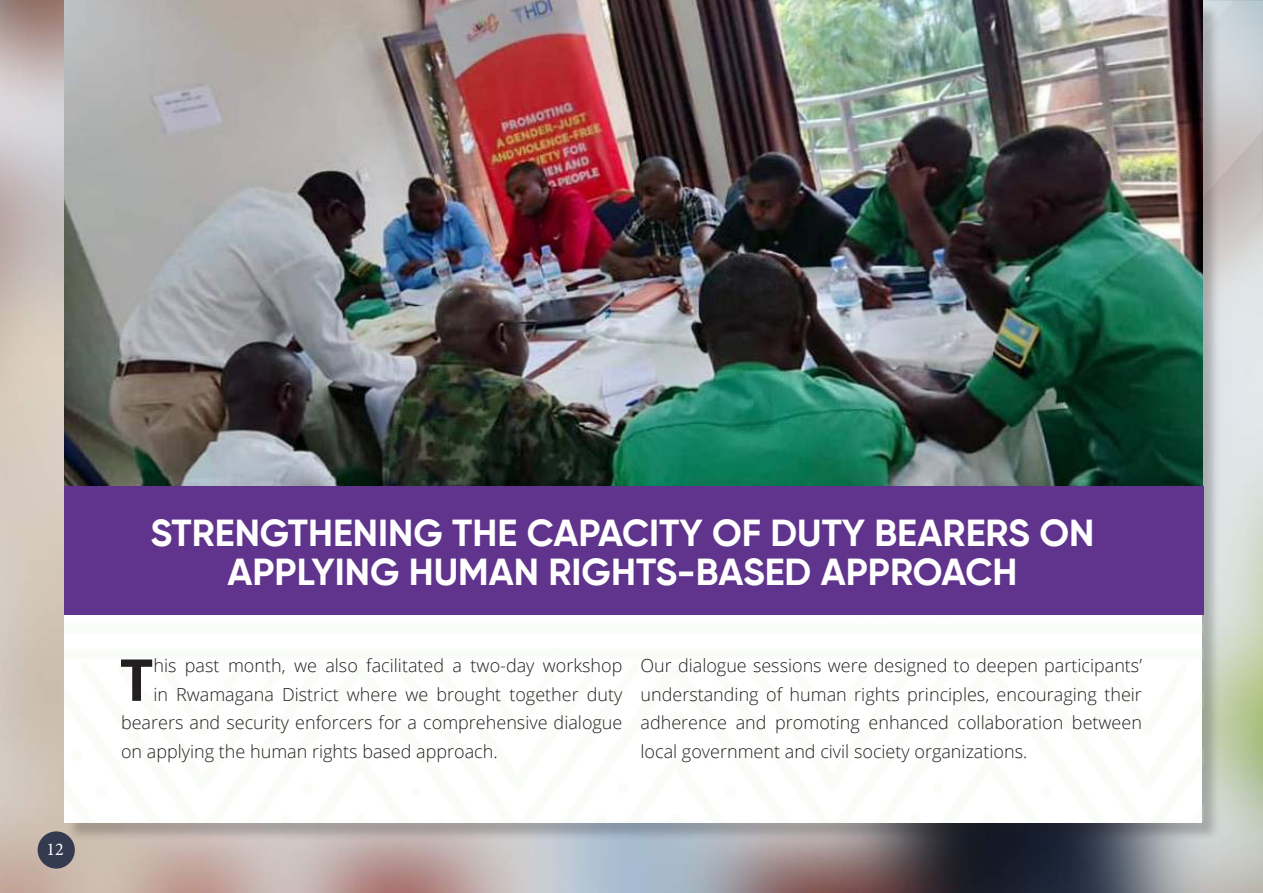
<style>
.page{position:relative;width:1263px;height:893px;background:#fff}
.page>*{position:absolute;margin:0;border:0;box-sizing:border-box;transform-origin:0 0}
.t1{font:700 57.9px "Open Sans";color:#231f20}
.t2{font:700 37.5px/39px "Gilroy";color:#fff;text-align:center}
.t3{font:300 18px/28.5px "Open Sans";color:#231f20;text-align:justify}
.t4{font:18px "Minion Pro";color:#fff}
.t5{font:15px "Open Sans";color:#fff}
</style>
<div class="page">
<img style="left:0;top:0;width:1263px;height:893px">
<div style="left:1220px;top:286px;width:43px;height:93px;background:#e0e6e9"></div>
<svg style="left:1202px;top:0;width:61px;height:286px;background:#cbcbcd"></svg>
<div style="left:66px;top:3px;width:1154px;height:838px;background:#231f20;opacity:.25"></div>
<div style="left:64px;top:1px;width:1138px;height:822px;background:#fff"></div>
<svg style="left:789px;top:614px;width:12px;height:1px"></svg>
<svg style="left:474px;top:614px;width:12px;height:1px"></svg>
<svg style="left:159px;top:614px;width:12px;height:1px"></svg>
<img style="left:64px;top:0;width:1138px;height:486px">
<div style="left:64px;top:486px;width:1139px;height:128px;background:#60338c"></div>
<div style="left:38px;top:831px;width:37px;height:38px;background:#343a50;border-radius:50%"></div>
<p class="t4" style="left:46px;top:837px;width:19px">12</p>
<h2 class="t2" style="left:151px;top:513px;width:945px">STRENGTHENING THE CAPACITY OF DUTY BEARERS ON<br>APPLYING HUMAN RIGHTS-BASED APPROACH</h2>
<p class="t5" style="left:849px;top:568px;width:123px">Post menopausal</p>
<h1 class="t1" style="left:120px;top:639px;width:35px">T</h1>
<p class="t3" style="left:153px;top:651px;width:471px">his past month, we also facilitated a two-day workshop</p>
<p class="t3" style="left:153px;top:680px;width:471px">in Rwamagana District where we brought together duty</p>
<p class="t3" style="left:121px;top:708px;width:503px">bearers and security enforcers for a comprehensive dialogue</p>
<p class="t3" style="left:121px;top:737px;width:378px">on applying the human rights based approach.</p>
<p class="t3" style="left:640px;top:651px;width:503px">Our dialogue sessions were designed to deepen participants’ understanding of human rights principles, encouraging their adherence and promoting enhanced collaboration between local government and civil society organizations.</p>
</div>
